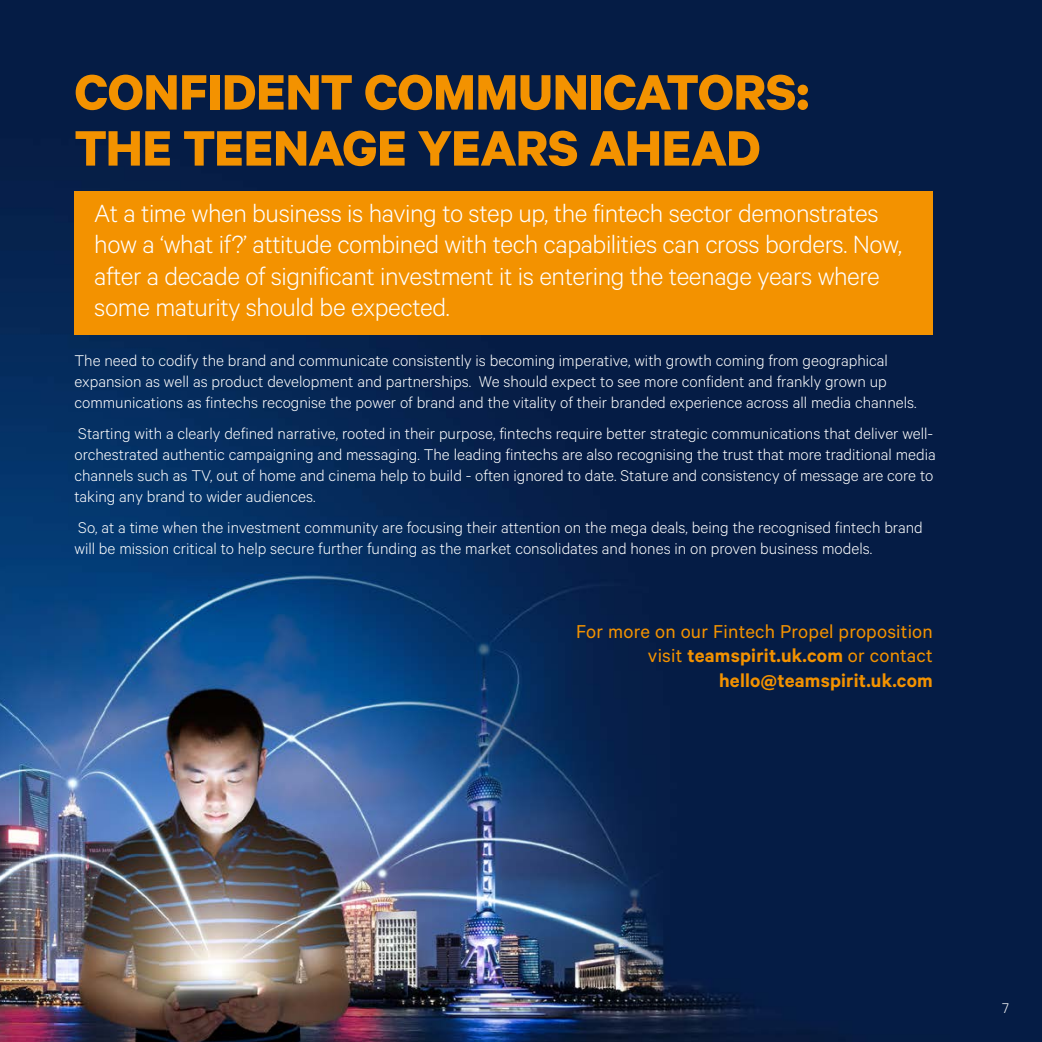
<style>
.page{position:relative;width:1042px;height:1042px;background:#fff}
.page>*{position:absolute;margin:0;border:0;box-sizing:border-box;transform-origin:0 0}
.t1{font:700 56px/56px "Calibre";letter-spacing:-.005em;color:#f39200}
.t2{font:300 28px/31.5px "Calibre";letter-spacing:-.015em;color:#fff}
.t3{font:21px/24.5px "Calibre";letter-spacing:.01em;color:#f39200;text-align:right}
.t4{font:300 17.5px/21px "Calibre";color:#fff}
.t5{font:300 15.75px "Calibre";color:#fff}
.s1{font-weight:600}
</style>
<div class="page">
<img style="left:0;top:0;width:1042px;height:1042px">
<div style="left:74px;top:191px;width:859px;height:144px;background:#f39200"></div>
<h1 class="t1" style="left:74px;top:62px;width:736px">CONFIDENT COMMUNICATORS:<br>THE TEENAGE YEARS AHEAD</h1>
<p class="t2" style="left:94px;top:196px;width:809px">At a time when business is having to step up, the fintech sector demonstrates how a ‘what if?’ attitude combined with tech capabilities can cross borders. Now, after a decade of significant investment it is entering the teenage years where some maturity should be expected.</p>
<p class="t4" style="left:74px;top:349px;width:843px">The need to codify the brand and communicate consistently is becoming imperative, with growth coming from geographical expansion as well as product development and partnerships. We should expect to see more confident and frankly grown up communications as fintechs recognise the power of brand and the vitality of their branded experience across all media channels.</p>
<p class="t4" style="left:74px;top:422px;width:863px">Starting with a clearly defined narrative, rooted in their purpose, fintechs require better strategic communications that deliver well&shy;orchestrated authentic campaigning and messaging. The leading fintechs are also recognising the trust that more traditional media channels such as TV, out of home and cinema help to build - often ignored to date. Stature and consistency of message are core to taking any brand to wider audiences.</p>
<p class="t4" style="left:74px;top:516px;width:850px">So, at a time when the investment community are focusing their attention on the mega deals, being the recognised fintech brand will be mission critical to help secure further funding as the market consolidates and hones in on proven business models.</p>
<p class="t3" style="left:576px;top:618px;width:358px">For more on our Fintech Propel proposition visit <span class="s1">teamspirit.uk.com</span> or contact <span class="s1">hello@teamspirit.uk.com</span></p>
<p class="t5" style="left:1002px;top:998px;width:8px">7</p>
</div>
